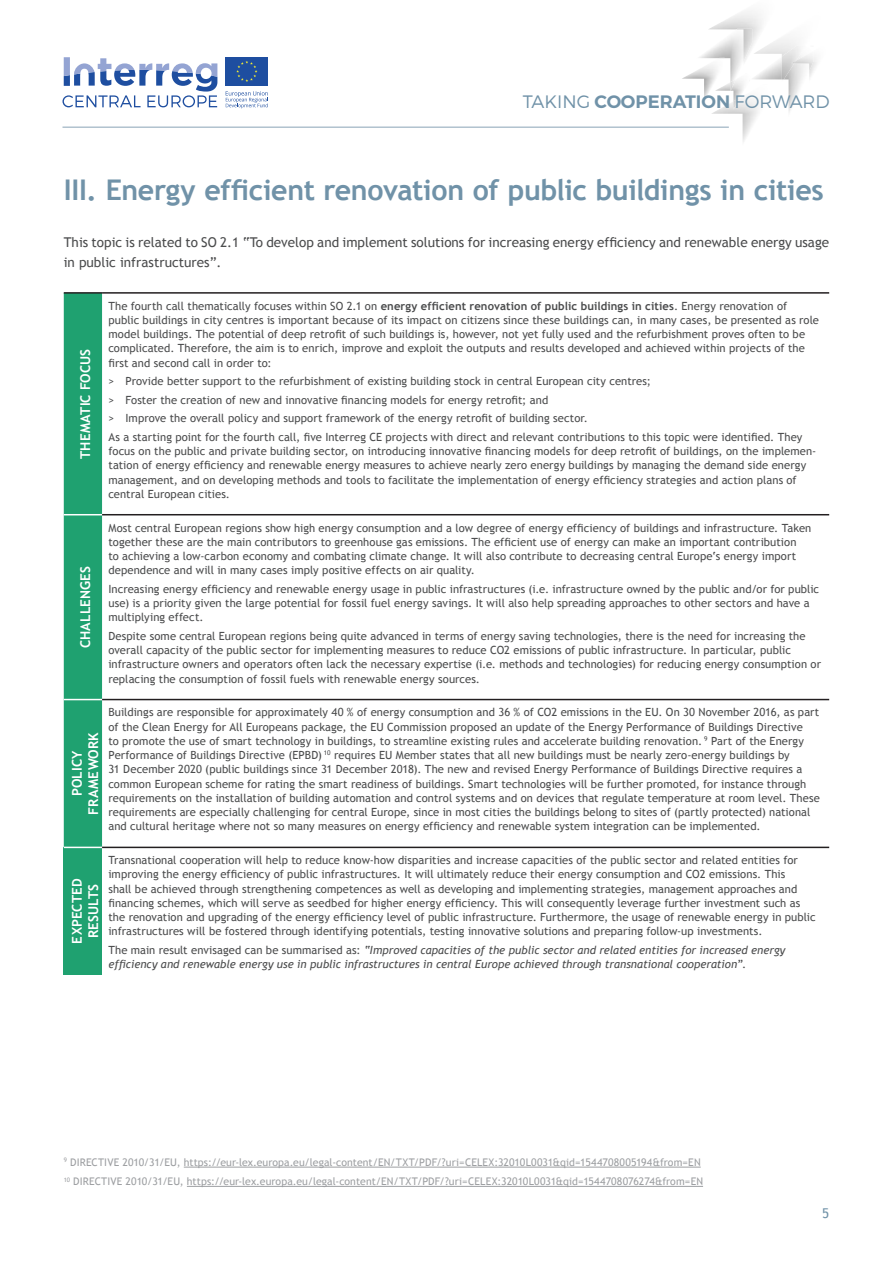
<style>
.page{position:relative;width:893px;height:1263px;background:#fff}
.page>*{position:absolute;margin:0;border:0;box-sizing:border-box;transform-origin:0 0}
.t1{font:700 28.5px "Trebuchet MS";letter-spacing:-.01em;color:#7092a8}
.t2{font:300 18px "Montserrat";color:#7092a8}
.t3{font:13.5px/19.5px "Trebuchet MS";color:#4b4c4d}
.t4{font:700 13.5px/16.5px "Trebuchet MS";letter-spacing:.01em;color:#fff;text-align:center}
.t5{font:13.5px "Trebuchet MS";color:#7092a8}
.t6{font:11.25px/14.2px "Trebuchet MS";letter-spacing:.005em;color:#4b4c4d}
.t7{font:italic 11.25px/14.2px "Trebuchet MS";color:#4b4c4d}
.t8{font:10.5px/19.2px "Trebuchet MS";letter-spacing:.01em;color:#9d9fa2}
.s1{font-weight:600}
.s2{font-weight:700}
.s3{font-style:normal}
</style>
<div class="page">
<div style="left:64px;top:294px;width:38px;height:553px;background:#1fa170"></div>
<div style="left:64px;top:847px;width:38px;height:127px;background:#1fa170"></div>
<hr style="left:102px;top:514px;width:727px;height:1px;background:#231f20">
<hr style="left:102px;top:699px;width:727px;height:1px;background:#231f20">
<hr style="left:102px;top:847px;width:727px;height:1px;background:#231f20">
<hr style="left:64px;top:514px;width:38px;height:1px;background:#fff">
<hr style="left:64px;top:699px;width:38px;height:1px;background:#fff">
<hr style="left:64px;top:847px;width:38px;height:1px;background:#fff">
<hr style="left:64px;top:292px;width:38px;height:2px;background:#231f20">
<hr style="left:102px;top:292px;width:727px;height:2px;background:#231f20">
<hr style="left:184px;top:1167px;width:517px;height:1px;background:#9d9fa2">
<hr style="left:187px;top:1186px;width:516px;height:1px;background:#9d9fa2">
<img style="left:788px;top:82px;width:13px;height:30px">
<img style="left:682px;top:71px;width:27px;height:29px">
<img style="left:753px;top:38px;width:64px;height:44px">
<img style="left:782px;top:46px;width:24px;height:33px">
<svg style="left:791px;top:60px;width:5px;height:3px"></svg>
<img style="left:709px;top:11px;width:67px;height:55px">
<img style="left:711px;top:84px;width:47px;height:58px">
<svg style="left:733px;top:97px;width:7px;height:13px"></svg>
<img style="left:697px;top:29px;width:46px;height:63px">
<svg style="left:730px;top:79px;width:6px;height:12px"></svg>
<img style="left:736px;top:29px;width:16px;height:33px">
<hr style="left:63px;top:127px;width:666px;height:1px;background:#89a3b6">
<div style="left:226px;top:57px;width:42px;height:28px;background:#1e4ea0"></div>
<svg style="left:236px;top:61px;width:21px;height:21px"></svg>
<svg style="left:63px;top:57px;width:154px;height:50px"></svg>
<svg style="left:226px;top:91px;width:42px;height:17px"></svg>
<h2 class="t2" style="left:523px;top:91px;width:309px">TAKING <span class="s1">COOPERATION</span> FORWARD</h2>
<h1 class="t1" style="left:64px;top:172px;width:762px">III. Energy efficient renovation of public buildings in cities</h1>
<p class="t3" style="left:64px;top:233px;width:767px">This topic is related to SO 2.1 “To develop and implement solutions for increasing energy efficiency and renewable energy usage in public infrastructures”.</p>
<p class="t4" style="left:77px;top:459px;width:112px;rotate:-90deg">THEMATIC FOCUS</p>
<p class="t4" style="left:77px;top:648px;width:84px;rotate:-90deg">CHALLENGES</p>
<p class="t4" style="left:69px;top:815px;width:84px;rotate:-90deg">POLICY<br>FRAMEWORK</p>
<p class="t4" style="left:69px;top:943px;width:67px;rotate:-90deg">EXPECTED<br>RESULTS</p>
<p class="t6" style="left:108px;top:299px;width:712px">The fourth call thematically focuses within SO 2.1 on <span class="s2">energy efficient renovation of public buildings in cities</span>. Energy renovation of public buildings in city centres is important because of its impact on citizens since these buildings can, in many cases, be presented as role model buildings. The potential of deep retrofit of such buildings is, however, not yet fully used and the refurbishment proves often to be complicated. Therefore, the aim is to enrich, improve and exploit the outputs and results developed and achieved within projects of the first and second call in order to:</p>
<p class="t6" style="left:108px;top:372px;width:695px;line-height:18.5px">&gt; Provide better support to the refurbishment of existing building stock in central European city centres;<br>&gt; Foster the creation of new and innovative financing models for energy retrofit; and<br>&gt; Improve the overall policy and support framework of the energy retrofit of building sector.<br>As a starting point for the fourth call, five Interreg CE projects with direct and relevant contributions to this topic were identified. They</p>
<p class="t6" style="left:108px;top:444px;width:709px">focus on the public and private building sector, on introducing innovative financing models for deep retrofit of buildings, on the implemen&shy;tation of energy efficiency and renewable energy measures to achieve nearly zero energy buildings by managing the demand side energy management, and on developing methods and tools to facilitate the implementation of energy efficiency strategies and action plans of central European cities.</p>
<p class="t6" style="left:108px;top:521px;width:704px">Most central European regions show high energy consumption and a low degree of energy efficiency of buildings and infrastructure. Taken together these are the main contributors to greenhouse gas emissions. The efficient use of energy can make an important contribution<br>to achieving a low-carbon economy and combating climate change. It will also contribute to decreasing central Europe‘s energy import dependence and will in many cases imply positive effects on air quality.</p>
<p class="t6" style="left:108px;top:582px;width:712px">Increasing energy efficiency and renewable energy usage in public infrastructures (i.e. infrastructure owned by the public and/or for public use) is a priority given the large potential for fossil fuel energy savings. It will also help spreading approaches to other sectors and have a multiplying effect.</p>
<p class="t6" style="left:108px;top:629px;width:714px">Despite some central European regions being quite advanced in terms of energy saving technologies, there is the need for increasing the overall capacity of the public sector for implementing measures to reduce CO2 emissions of public infrastructure. In particular, public infrastructure owners and operators often lack the necessary expertise (i.e. methods and technologies) for reducing energy consumption or replacing the consumption of fossil fuels with renewable energy sources.</p>
<p class="t6" style="left:108px;top:705px;width:713px">Buildings are responsible for approximately 40 % of energy consumption and 36 % of CO2 emissions in the EU. On 30 November 2016, as part of the Clean Energy for All Europeans package, the EU Commission proposed an update of the Energy Performance of Buildings Directive<br>to promote the use of smart technology in buildings, to streamline existing rules and accelerate building renovation. <sup>9</sup> Part of the Energy Performance of Buildings Directive (EPBD) <sup>10</sup> requires EU Member states that all new buildings must be nearly zero-energy buildings by<br>31 December 2020 (public buildings since 31 December 2018). The new and revised Energy Performance of Buildings Directive requires a common European scheme for rating the smart readiness of buildings. Smart technologies will be further promoted, for instance through requirements on the installation of building automation and control systems and on devices that regulate temperature at room level. These requirements are especially challenging for central Europe, since in most cities the buildings belong to sites of (partly protected) national and cultural heritage where not so many measures on energy efficiency and renewable system integration can be implemented.</p>
<p class="t6" style="left:108px;top:853px;width:709px">Transnational cooperation will help to reduce know-how disparities and increase capacities of the public sector and related entities for improving the energy efficiency of public infrastructures. It will ultimately reduce their energy consumption and CO2 emissions. This<br>shall be achieved through strengthening competences as well as developing and implementing strategies, management approaches and financing schemes, which will serve as seedbed for higher energy efficiency. This will consequently leverage further investment such as the renovation and upgrading of the energy efficiency level of public infrastructure. Furthermore, the usage of renewable energy in public infrastructures will be fostered through identifying potentials, testing innovative solutions and preparing follow-up investments.</p>
<p class="t7" style="left:108px;top:943px;width:679px"><span class="s3">The main result envisaged can be summarised as:</span> “Improved capacities of the public sector and related entities for increased energy efficiency and renewable energy use in public infrastructures in central Europe achieved through transnational cooperation”<span class="s3">.</span></p>
<p class="t8" style="left:64px;top:1152px;width:641px"><sup>9</sup> DIRECTIVE 2010/31/EU, https://eur-lex.europa.eu/legal-content/EN/TXT/PDF/?uri=CELEX:32010L0031&amp;qid=1544708005194&amp;from=EN<br><sup>10</sup> DIRECTIVE 2010/31/EU, https://eur-lex.europa.eu/legal-content/EN/TXT/PDF/?uri=CELEX:32010L0031&amp;qid=1544708076274&amp;from=EN</p>
<p class="t5" style="left:822px;top:1205px;width:9px">5</p>
</div>
